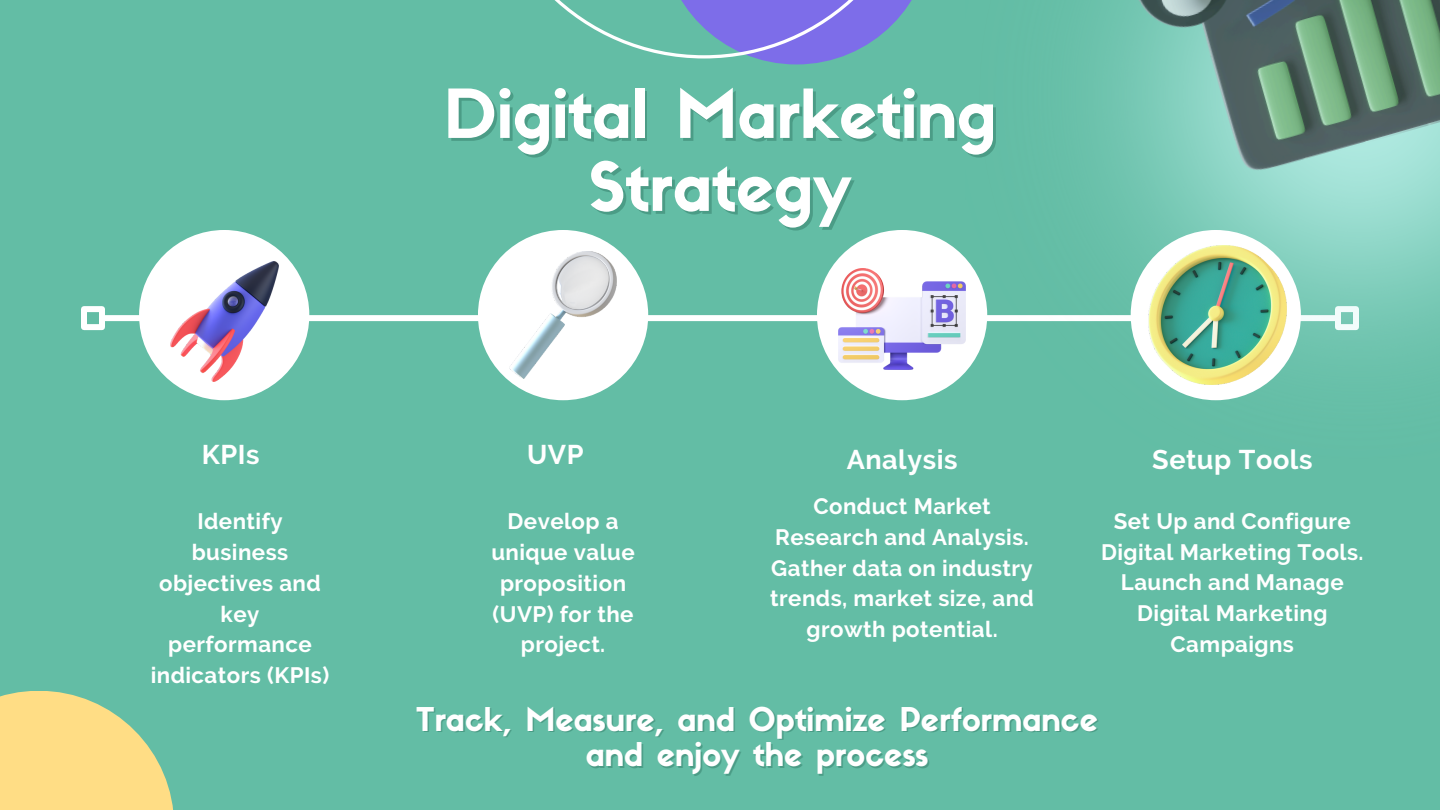
<style>
.page{position:relative;width:1440px;height:810px;background:#63bda5}
.page>*{position:absolute;margin:0;border:0;box-sizing:border-box;transform-origin:0 0}
.t1{font:66.3px "Sifonn Basic";color:#fff}
.t2{font:32.2px "Sifonn Basic";color:#fff}
.t3{font:700 27px "Raleway";letter-spacing:.02em;color:#fff}
.t4{font:700 22.2px/30.8px "Raleway";letter-spacing:.02em;color:#fff;text-align:center}
</style>
<div class="page">
<div style="left:104px;top:315px;width:1232px;height:6px;background:#fff"></div>
<div style="left:81px;top:306px;width:24px;height:24px;border:6px solid #fff"></div>
<div style="left:139px;top:230px;width:170px;height:170px;background:#fff;border-radius:50%"></div>
<div style="left:478px;top:230px;width:170px;height:170px;background:#fff;border-radius:50%"></div>
<div style="left:817px;top:230px;width:170px;height:170px;background:#fff;border-radius:50%"></div>
<img style="left:965px;top:43px;width:475px;height:358px">
<div style="left:1131px;top:230px;width:170px;height:170px;background:#fff;border-radius:50%"></div>
<svg style="left:0;top:691px;width:173px;height:119px;fill:#ffdd85"></svg>
<svg style="left:691px;top:58px;width:146px;height:6px"></svg>
<img style="left:170px;top:261px;width:108px;height:120px">
<img style="left:509px;top:251px;width:108px;height:128px">
<img style="left:838px;top:268px;width:128px;height:101px">
<img style="left:1148px;top:246px;width:139px;height:139px">
<svg style="left:554px;top:0;width:358px;height:58px"></svg>
<img style="left:1103px;top:0;width:337px;height:193px">
<p class="t3" style="left:202px;top:439px;width:59px">KPIs</p>
<p class="t4" style="left:151px;top:506px;width:180px">Identify business objectives and key performance indicators (KPIs)</p>
<p class="t1" style="left:444px;top:88px;width:554px">Digital Marketing</p>
<p class="t1" style="left:589px;top:161px;width:264px">Strategy</p>
<p class="t3" style="left:527px;top:439px;width:58px">UVP</p>
<h1 class="t4" style="left:491px;top:506px;width:145px">Develop a unique value proposition (UVP) for the project.</h1>
<p class="t3" style="left:847px;top:443px;width:112px">Analysis</p>
<p class="t4" style="left:770px;top:491px;width:265px">Conduct Market<br>Research and Analysis.<br>Gather data on industry trends, market size, and growth potential.</p>
<h4 class="t3" style="left:1152px;top:443px;width:162px">Setup Tools</h4>
<p class="t4" style="left:1101px;top:506px;width:264px">Set Up and Configure<br>Digital Marketing Tools.<br>Launch and Manage<br>Digital Marketing<br>Campaigns</p>
<h3 class="t2" style="left:416px;top:707px;width:683px">Track, Measure, and Optimize Performance</h3>
<h4 class="t2" style="left:586px;top:742px;width:344px">and enjoy the process</h4>
</div>
